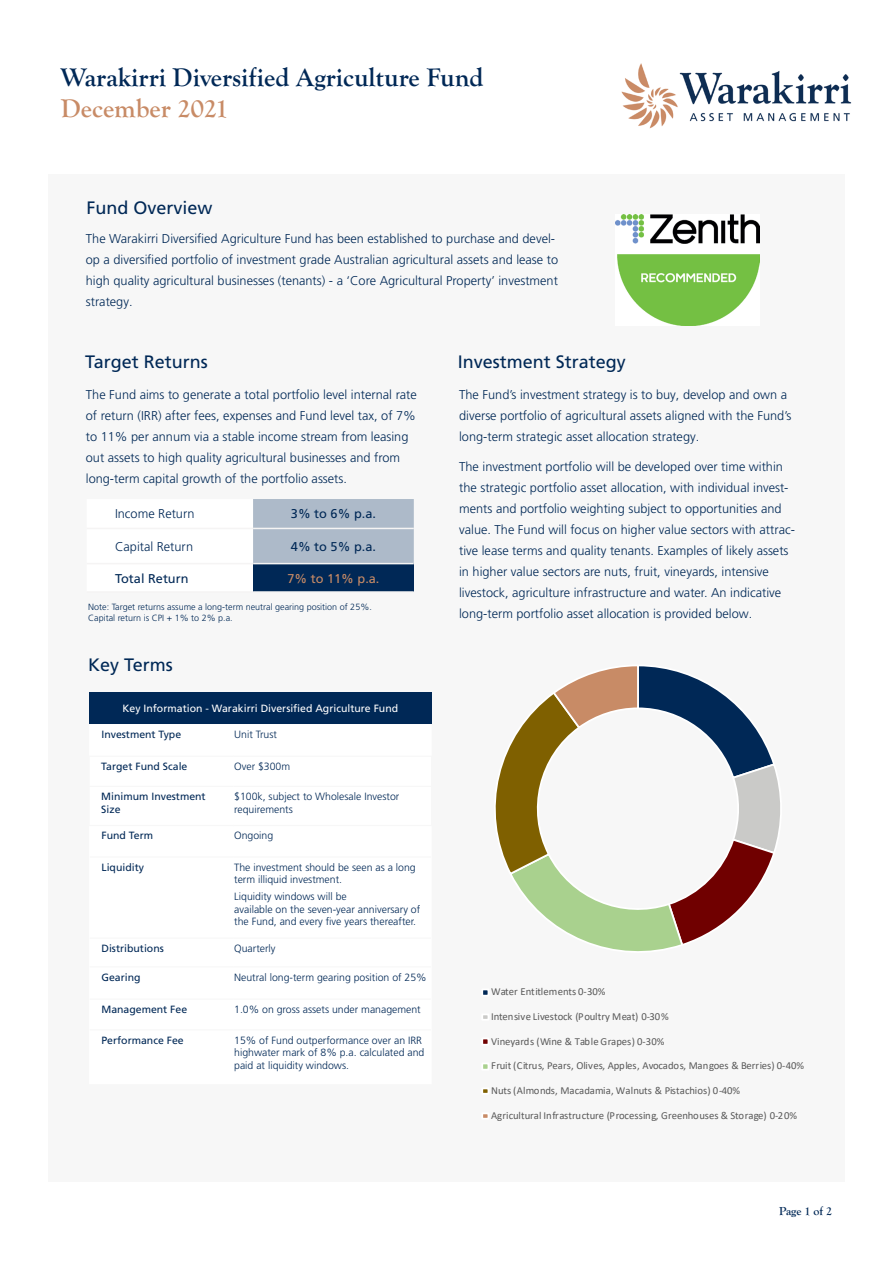
<style>
.page{position:relative;width:893px;height:1263px;background:#fff}
.page>*{position:absolute;margin:0;border:0;box-sizing:border-box;transform-origin:0 0}
.t1{font:700 26.4px "Goudy Old Style T";color:#002856}
.t2{font:700 26.4px "Goudy Old Style T";color:#c88b66}
.t3{font:18px "Frutiger LT Pro";color:#002856}
.t4{font:300 12.75px/21px "Frutiger LT Pro";color:#002856}
.t5{font:12.75px "Frutiger LT Pro";color:#002856}
.t6{font:12.75px "Frutiger LT Pro";color:#c88b66}
.t7{font:700 12px "Goudy Old Style T";color:#002856}
.t8{font:10.65px "Calibri";color:#595959}
.t9{font:300 10.5px/12.6px "Frutiger LT Pro";color:#002856}
.t10{font:10.5px "Frutiger LT Pro";color:#002856}
.t11{font:10.5px "Frutiger LT Pro";color:#fff}
.t12{font:300 9px "Frutiger LT Pro";color:#002856}
</style>
<div class="page">
<div style="left:48px;top:174px;width:797px;height:1008px;background:#f7f7f7"></div>
<img style="left:621px;top:63px;width:231px;height:66px">
<div style="left:89px;top:692px;width:343px;height:32px;background:#002856"></div>
<div style="left:253px;top:499px;width:161px;height:64px;background:#adbac9"></div>
<div style="left:253px;top:564px;width:161px;height:28px;background:#002856"></div>
<hr style="left:253px;top:528px;width:161px;height:1px;background:#f5f4f4">
<hr style="left:253px;top:591px;width:161px;height:2px;background:#f5f4f4">
<svg style="left:495px;top:666px;width:285px;height:285px"></svg>
<div style="left:482px;top:989px;width:6px;height:7px;background:#002856"></div>
<div style="left:481px;top:988px;width:8px;height:8px;border:2px solid #fff"></div>
<div style="left:481px;top:1013px;width:8px;height:8px;border:2px solid #fff"></div>
<div style="left:482px;top:1038px;width:6px;height:7px;background:#700000"></div>
<div style="left:481px;top:1037px;width:8px;height:8px;border:2px solid #fff"></div>
<div style="left:482px;top:1063px;width:6px;height:7px;background:#a9d18e"></div>
<div style="left:481px;top:1062px;width:8px;height:8px;border:2px solid #fff"></div>
<div style="left:481px;top:1087px;width:8px;height:8px;border:2px solid #fff"></div>
<div style="left:481px;top:1112px;width:8px;height:7px;border:2px solid #fff"></div>
<img style="left:616px;top:215px;width:144px;height:110px">
<h1 class="t1" style="left:61px;top:62px;width:424px">Warakirri Diversified Agriculture Fund</h1>
<h1 class="t2" style="left:61px;top:94px;width:169px">December 2021</h1>
<p class="t3" style="left:87px;top:198px;width:128px">Fund Overview</p>
<p class="t4" style="left:86px;top:228px;width:474px">The Warakirri Diversified Agriculture Fund has been established to purchase and devel&shy;op a diversified portfolio of investment grade Australian agricultural assets and lease to high quality agricultural businesses (tenants) - a ‘Core Agricultural Property’ investment strategy.</p>
<p class="t3" style="left:85px;top:351px;width:124px">Target Returns</p>
<p class="t3" style="left:458px;top:351px;width:170px">Investment Strategy</p>
<p class="t4" style="left:459px;top:384px;width:334px">The Fund’s investment strategy is to buy, develop and own a diverse portfolio of agricultural assets aligned with the Fund’s long-term strategic asset allocation strategy.</p>
<p class="t4" style="left:459px;top:456px;width:337px">The investment portfolio will be developed over time within the strategic portfolio asset allocation, with individual invest&shy;ments and portfolio weighting subject to opportunities and value. The Fund will focus on higher value sectors with attrac&shy;tive lease terms and quality tenants. Examples of likely assets in higher value sectors are nuts, fruit, vineyards, intensive livestock, agriculture infrastructure and water. An indicative long-term portfolio asset allocation is provided below.</p>
<p class="t4" style="left:86px;top:384px;width:333px">The Fund aims to generate a total portfolio level internal rate of return (IRR) after fees, expenses and Fund level tax, of 7% to 11% per annum via a stable income stream from leasing out assets to high quality agricultural businesses and from long-term capital growth of the portfolio assets.</p>
<p class="t4" style="left:115px;top:503px;width:81px">Income Return</p>
<p class="t5" style="left:291px;top:506px;width:87px">3% to 6% p.a.</p>
<p class="t4" style="left:115px;top:536px;width:80px">Capital Return</p>
<p class="t5" style="left:291px;top:539px;width:87px">4% to 5% p.a.</p>
<p class="t5" style="left:115px;top:571px;width:75px">Total Return</p>
<p class="t6" style="left:287px;top:571px;width:94px">7% to 11% p.a.</p>
<p class="t12" style="left:88px;top:602px;width:285px">Note: Target returns assume a long-term neutral gearing position of 25%.</p>
<p class="t12" style="left:88px;top:613px;width:146px">Capital return is CPI + 1% to 2% p.a.</p>
<p class="t3" style="left:88px;top:654px;width:86px">Key Terms</p>
<p class="t11" style="left:123px;top:702px;width:277px">Key Information - Warakirri Diversified Agriculture Fund</p>
<p class="t10" style="left:101px;top:728px;width:81px">Investment Type</p>
<p class="t9" style="left:234px;top:728px;width:44px">Unit Trust</p>
<p class="t10" style="left:101px;top:760px;width:88px">Target Fund Scale</p>
<p class="t9" style="left:234px;top:760px;width:58px">Over $300m</p>
<p class="t10" style="left:101px;top:790px;width:106px">Minimum Investment</p>
<p class="t10" style="left:101px;top:803px;width:21px">Size</p>
<p class="t9" style="left:234px;top:790px;width:167px">$100k, subject to Wholesale Investor requirements</p>
<p class="t10" style="left:101px;top:829px;width:53px">Fund Term</p>
<p class="t9" style="left:234px;top:829px;width:41px">Ongoing</p>
<p class="t10" style="left:101px;top:861px;width:44px">Liquidity</p>
<p class="t9" style="left:234px;top:861px;width:183px">The investment should be seen as a long term illiquid investment.</p>
<p class="t9" style="left:234px;top:890px;width:114px">Liquidity windows will be</p>
<p class="t9" style="left:234px;top:903px;width:188px">available on the seven-year anniversary of the Fund, and every five years thereafter.</p>
<p class="t10" style="left:101px;top:942px;width:64px">Distributions</p>
<p class="t9" style="left:234px;top:942px;width:43px">Quarterly</p>
<p class="t10" style="left:101px;top:971px;width:41px">Gearing</p>
<p class="t9" style="left:234px;top:971px;width:194px">Neutral long-term gearing position of 25%</p>
<p class="t10" style="left:101px;top:1003px;width:87px">Management Fee</p>
<p class="t9" style="left:234px;top:1003px;width:188px">1.0% on gross assets under management</p>
<p class="t10" style="left:101px;top:1034px;width:84px">Performance Fee</p>
<p class="t9" style="left:234px;top:1034px;width:192px">15% of Fund outperformance over an IRR highwater mark of 8% p.a. calculated and paid at liquidity windows.</p>
<p class="t8" style="left:491px;top:984px;width:116px">Water Entitlements 0-30%</p>
<p class="t8" style="left:491px;top:1009px;width:179px">Intensive Livestock (Poultry Meat) 0-30%</p>
<p class="t8" style="left:491px;top:1033px;width:175px">Vineyards (Wine &amp; Table Grapes) 0-30%</p>
<p class="t8" style="left:491px;top:1058px;width:315px">Fruit (Citrus, Pears, Olives, Apples, Avocados, Mangoes &amp; Berries) 0-40%</p>
<p class="t8" style="left:491px;top:1083px;width:250px">Nuts (Almonds, Macadamia, Walnuts &amp; Pistachios) 0-40%</p>
<p class="t8" style="left:491px;top:1108px;width:307px">Agricultural Infrastructure (Processing, Greenhouses &amp; Storage) 0-20%</p>
<p class="t7" style="left:779px;top:1204px;width:55px">Page 1 of 2</p>
</div>
